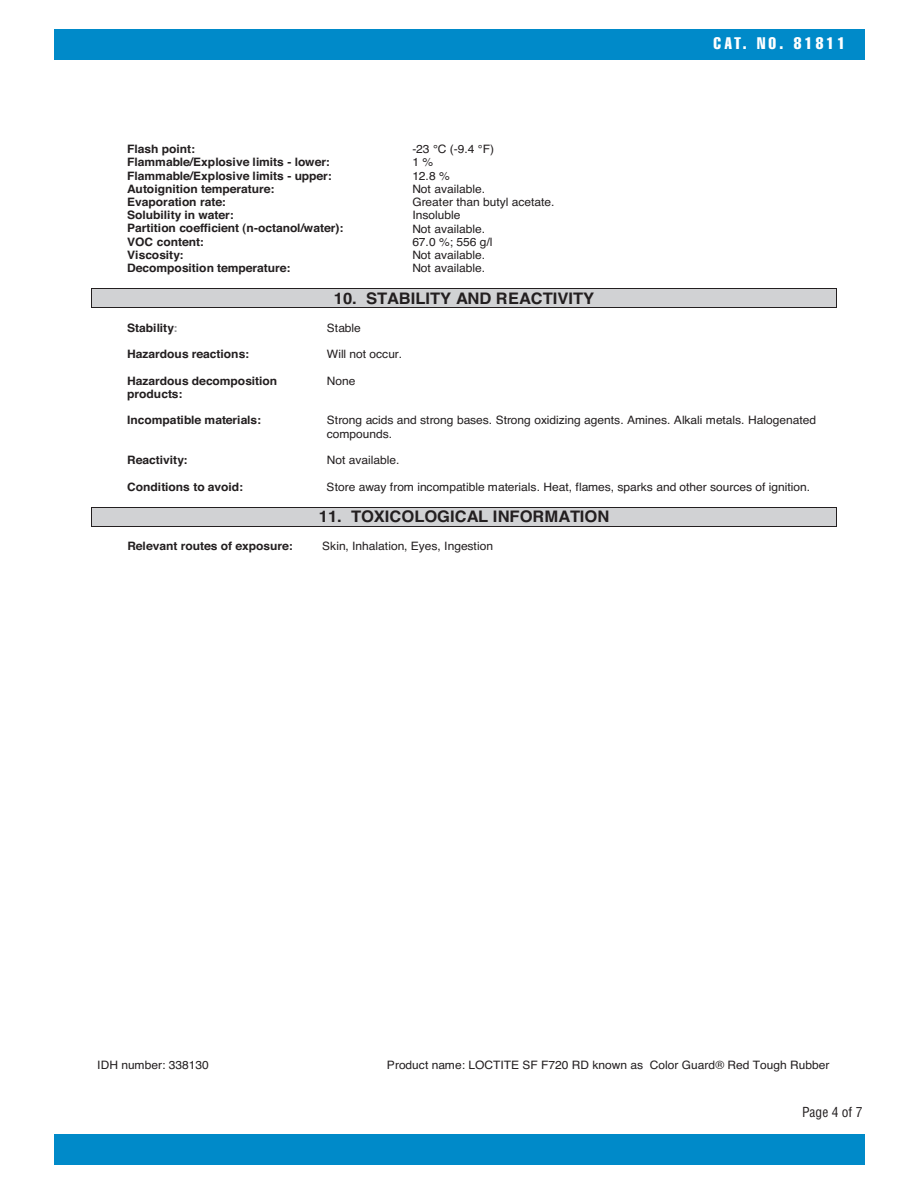
<style>
.page{position:relative;width:918px;height:1188px;background:#fff}
.page>*{position:absolute;margin:0;border:0;box-sizing:border-box;transform-origin:0 0}
.t1{font:extra-condensed 16.5px "Helvetica";letter-spacing:.2em;color:#fff}
.t2{font:700 15.9px "Helvetica";color:#231f20;scale:1.04 1}
.t3{font:condensed 13.5px "Helvetica";color:#231f20}
.t4{font:11.55px/13.4px "Helvetica";letter-spacing:-.005em;color:#231f20;scale:1.04 1}
.t5{font:700 11.55px/13.2px "Helvetica";color:#231f20;scale:1.04 1}
.s1{color:#939598}
</style>
<div class="page">
<div style="left:54px;top:1134px;width:810px;height:31px;background:#008ac9"></div>
<div style="left:54px;top:29px;width:810px;height:30px;background:#008ac9"></div>
<div style="left:97px;top:289px;width:734px;height:18px;background:#d1d2d4"></div>
<hr style="left:92px;top:288px;width:744px;height:1px;background:#231f20">
<svg style="left:92px;top:289px;width:1px;height:18px"></svg>
<hr style="left:92px;top:307px;width:744px;height:1px;background:#231f20">
<svg style="left:836px;top:288px;width:1px;height:20px"></svg>
<div style="left:97px;top:507px;width:734px;height:19px;background:#d1d2d4"></div>
<hr style="left:92px;top:507px;width:744px;height:1px;background:#231f20">
<svg style="left:92px;top:508px;width:1px;height:18px"></svg>
<hr style="left:92px;top:526px;width:744px;height:1px;background:#231f20">
<svg style="left:836px;top:507px;width:1px;height:20px"></svg>
<h1 class="t1" style="left:714px;top:37px;width:133px">CAT. NO. 81811</h1>
<p class="t5" style="left:127px;top:143px;width:67px">Flash point:</p>
<p class="t4" style="left:412px;top:143px;width:80px">-23 °C (-9.4 °F)</p>
<p class="t5" style="left:127px;top:156px;width:196px">Flammable/Explosive limits - lower:</p>
<p class="t4" style="left:412px;top:156px;width:22px">1 %</p>
<p class="t5" style="left:127px;top:170px;width:198px">Flammable/Explosive limits - upper:</p>
<p class="t4" style="left:412px;top:170px;width:38px">12.8 %</p>
<p class="t5" style="left:127px;top:183px;width:143px">Autoignition temperature:</p>
<p class="t4" style="left:412px;top:183px;width:72px">Not available.</p>
<p class="t5" style="left:127px;top:196px;width:96px">Evaporation rate:</p>
<p class="t4" style="left:412px;top:196px;width:138px">Greater than butyl acetate.</p>
<p class="t5" style="left:127px;top:209px;width:104px">Solubility in water:</p>
<p class="t4" style="left:412px;top:209px;width:48px">Insoluble</p>
<p class="t5" style="left:127px;top:222px;width:209px">Partition coefficient (n-octanol/water):</p>
<p class="t4" style="left:412px;top:223px;width:72px">Not available.</p>
<p class="t5" style="left:127px;top:236px;width:75px">VOC content:</p>
<p class="t4" style="left:412px;top:236px;width:79px">67.0 %; 556 g/l</p>
<p class="t5" style="left:127px;top:249px;width:56px">Viscosity:</p>
<p class="t4" style="left:412px;top:249px;width:72px">Not available.</p>
<p class="t5" style="left:127px;top:262px;width:159px">Decomposition temperature:</p>
<p class="t4" style="left:412px;top:262px;width:72px">Not available.</p>
<h2 class="t2" style="left:334px;top:287px;width:252px">10. STABILITY AND REACTIVITY</h2>
<p class="t5" style="left:127px;top:322px;width:50px">Stability<span class="s1">:</span></p>
<p class="t4" style="left:327px;top:322px;width:34px">Stable</p>
<p class="t5" style="left:127px;top:348px;width:119px">Hazardous reactions:</p>
<p class="t4" style="left:327px;top:348px;width:74px">Will not occur.</p>
<p class="t5" style="left:127px;top:375px;width:146px">Hazardous decomposition products:</p>
<p class="t4" style="left:327px;top:375px;width:29px">None</p>
<p class="t5" style="left:127px;top:414px;width:130px">Incompatible materials:</p>
<p class="t4" style="left:327px;top:414px;width:472px">Strong acids and strong bases. Strong oxidizing agents. Amines. Alkali metals. Halogenated compounds.</p>
<p class="t5" style="left:127px;top:454px;width:59px">Reactivity:</p>
<p class="t4" style="left:327px;top:454px;width:72px">Not available.</p>
<p class="t5" style="left:127px;top:481px;width:113px">Conditions to avoid:</p>
<p class="t4" style="left:327px;top:481px;width:466px">Store away from incompatible materials. Heat, flames, sparks and other sources of ignition.</p>
<h2 class="t2" style="left:319px;top:505px;width:281px">11. TOXICOLOGICAL INFORMATION</h2>
<p class="t5" style="left:127px;top:540px;width:161px">Relevant routes of exposure:</p>
<p class="t4" style="left:322px;top:540px;width:166px">Skin, Inhalation, Eyes, Ingestion</p>
<p class="t4" style="left:97px;top:1059px;width:109px">IDH number: 338130</p>
<p class="t4" style="left:387px;top:1059px;width:427px">Product name: LOCTITE SF F720 RD known as Color Guard® Red Tough Rubber</p>
<p class="t3" style="left:802px;top:1107px;width:62px">Page 4 of 7</p>
</div>
